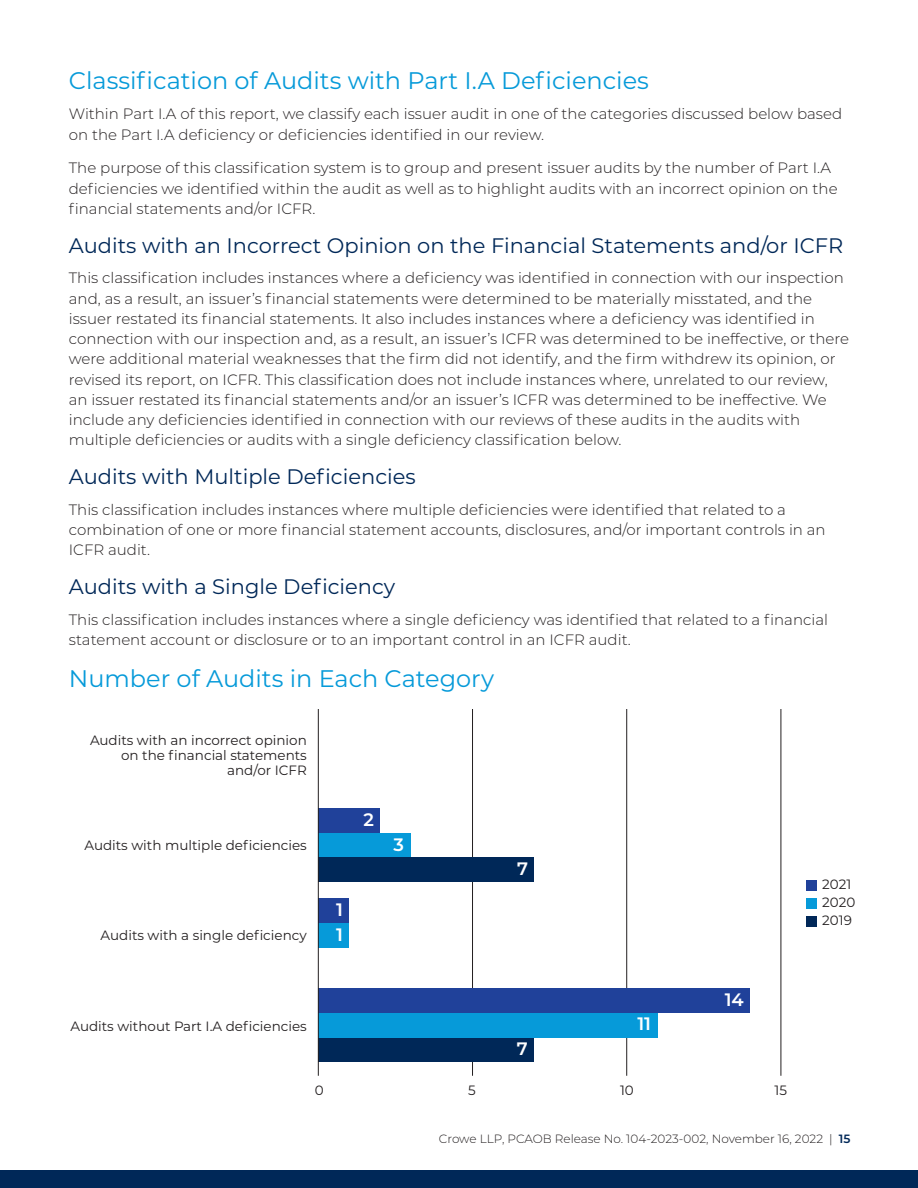
<style>
.page{position:relative;width:918px;height:1188px;background:#fff}
.page>*{position:absolute;margin:0;border:0;box-sizing:border-box;transform-origin:0 0}
.Header_2{font:24px "Montserrat";color:#069ad9}
.Header_3{font:21px "Montserrat";color:#002858}
.t1{font:600 18px "Montserrat";color:#fff}
.Body_Copy{font:300 15px/20.2px "Montserrat";color:#231f20}
.t2{font:13.5px/18px "Montserrat";color:#231f20}
.t3{font:300 12px "Montserrat";color:#231f20}
.s1{font-weight:600;color:#002858}
</style>
<div class="page">
<div style="left:0;top:1170px;width:918px;height:18px;background:#002858"></div>
<hr style="left:626px;top:709px;width:1px;height:367px;background:#231f20">
<hr style="left:472px;top:709px;width:1px;height:367px;background:#231f20">
<div style="left:806px;top:880px;width:11px;height:11px;background:#20419a"></div>
<div style="left:806px;top:898px;width:11px;height:11px;background:#069ad9"></div>
<div style="left:806px;top:916px;width:11px;height:11px;background:#002858"></div>
<hr style="left:781px;top:709px;width:1px;height:367px;background:#231f20">
<div style="left:318px;top:833px;width:93px;height:25px;background:#069ad9"></div>
<div style="left:318px;top:858px;width:216px;height:24px;background:#002858"></div>
<div style="left:318px;top:1037px;width:216px;height:25px;background:#002858"></div>
<div style="left:318px;top:1013px;width:340px;height:24px;background:#069ad9"></div>
<div style="left:318px;top:923px;width:31px;height:25px;background:#069ad9"></div>
<div style="left:318px;top:899px;width:31px;height:24px;background:#20419a"></div>
<div style="left:318px;top:809px;width:62px;height:24px;background:#20419a"></div>
<div style="left:318px;top:988px;width:432px;height:25px;background:#20419a"></div>
<hr style="left:318px;top:709px;width:1px;height:367px;background:#231f20">
<p class="Header_2" style="left:69px;top:64px;width:582px">Classification of Audits with Part I.A Deficiencies</p>
<p class="Body_Copy" style="left:69px;top:104px;width:775px">Within Part I.A of this report, we classify each issuer audit in one of the categories discussed below based on the Part I.A deficiency or deficiencies identified in our review.</p>
<p class="Body_Copy" style="left:69px;top:158px;width:770px">The purpose of this classification system is to group and present issuer audits by the number of Part I.A deficiencies we identified within the audit as well as to highlight audits with an incorrect opinion on the financial statements and/or ICFR.</p>
<p class="Header_3" style="left:69px;top:231px;width:776px">Audits with an Incorrect Opinion on the Financial Statements and/or ICFR</p>
<p class="Body_Copy" style="left:69px;top:267px;width:782px">This classification includes instances where a deficiency was identified in connection with our inspection and, as a result, an issuer’s financial statements were determined to be materially misstated, and the issuer restated its financial statements. It also includes instances where a deficiency was identified in connection with our inspection and, as a result, an issuer’s ICFR was determined to be ineffective, or there were additional material weaknesses that the firm did not identify, and the firm withdrew its opinion, or revised its report, on ICFR. This classification does not include instances where, unrelated to our review, an issuer restated its financial statements and/or an issuer’s ICFR was determined to be ineffective. We include any deficiencies identified in connection with our reviews of these audits in the audits with multiple deficiencies or audits with a single deficiency classification below.</p>
<p class="Header_3" style="left:69px;top:462px;width:348px">Audits with Multiple Deficiencies</p>
<p class="Body_Copy" style="left:69px;top:499px;width:758px">This classification includes instances where multiple deficiencies were identified that related to a combination of one or more financial statement accounts, disclosures, and/or important controls in an<br>ICFR audit.</p>
<p class="Header_3" style="left:69px;top:572px;width:328px">Audits with a Single Deficiency</p>
<p class="Body_Copy" style="left:69px;top:609px;width:761px">This classification includes instances where a single deficiency was identified that related to a financial statement account or disclosure or to an important control in an ICFR audit.</p>
<p class="Header_2" style="left:69px;top:662px;width:427px">Number of Audits in Each Category</p>
<p class="t2" style="left:90px;top:732px;width:218px;line-height:15.1px;text-align:right">Audits with an incorrect opinion on the financial statements and/or ICFR</p>
<p class="t2" style="left:84px;top:836px;width:224px">Audits with multiple deficiencies</p>
<p class="t2" style="left:101px;top:926px;width:208px">Audits with a single deficiency</p>
<p class="t1" style="left:336px;top:897px;width:8px">1</p>
<p class="t1" style="left:336px;top:922px;width:8px">1</p>
<p class="t1" style="left:363px;top:807px;width:12px">2</p>
<p class="t1" style="left:394px;top:832px;width:12px">3</p>
<p class="t1" style="left:517px;top:856px;width:12px">7</p>
<p class="t2" style="left:822px;top:875px;width:35px">2021<br>2020<br>2019</p>
<p class="t2" style="left:70px;top:1016px;width:238px">Audits without Part I.A deficiencies</p>
<p class="t1" style="left:517px;top:1036px;width:12px">7</p>
<p class="t1" style="left:637px;top:1011px;width:15px">11</p>
<p class="t1" style="left:725px;top:987px;width:21px">14</p>
<p class="t2" style="left:315px;top:1081px;width:10px">0</p>
<p class="t2" style="left:775px;top:1081px;width:14px">15</p>
<p class="t2" style="left:468px;top:1081px;width:9px">5</p>
<p class="t2" style="left:620px;top:1081px;width:15px">10</p>
<p class="t3" style="left:439px;top:1130px;width:413px">Crowe LLP, PCAOB Release No. 104-2023-002, November 16, 2022 | <span class="s1">15</span></p>
</div>
